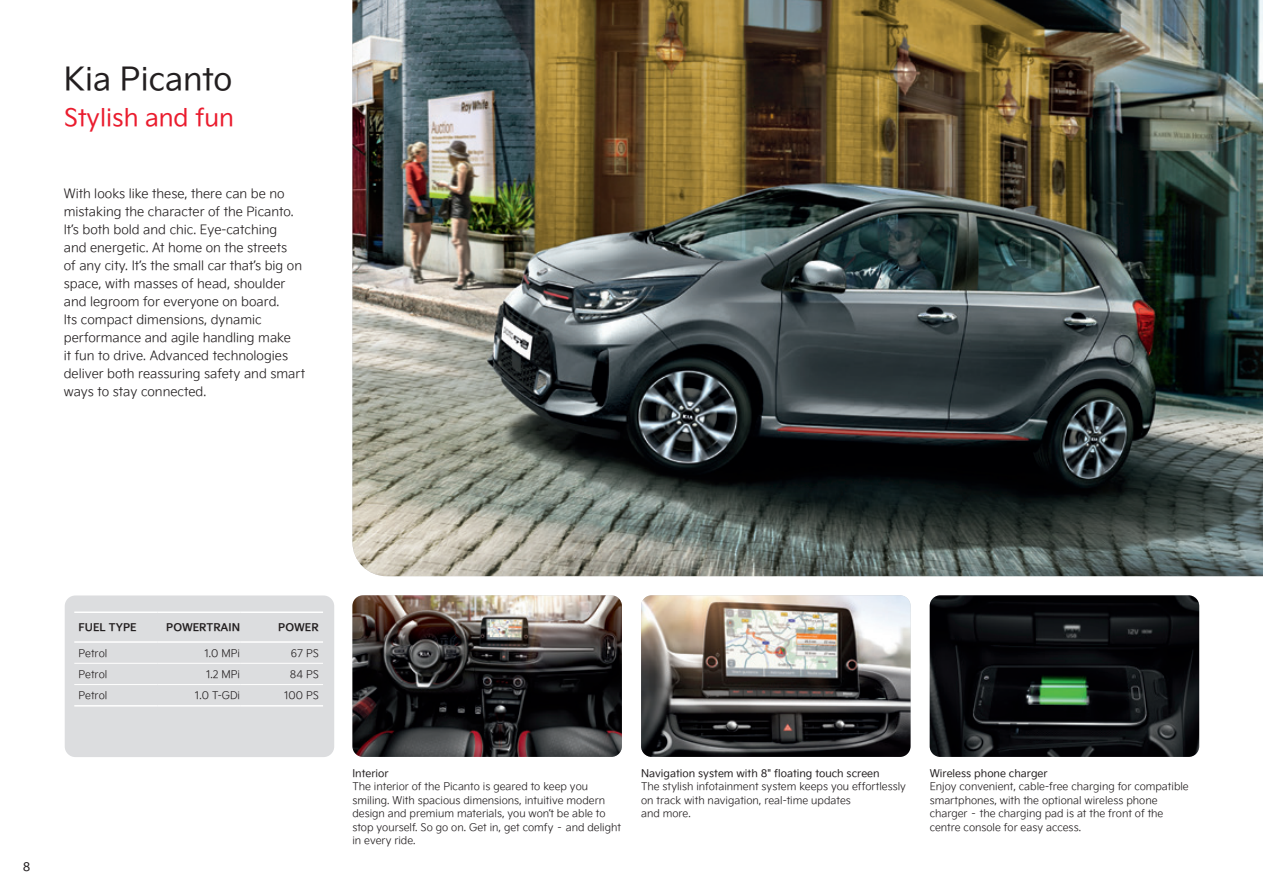
<style>
.page{position:relative;width:1263px;height:893px;background:#fff}
.page>*{position:absolute;margin:0;border:0;box-sizing:border-box;transform-origin:0 0}
.t1{font:31.5px "Kia Signature OTF Regular";color:#231f20}
.t2{font:24px "Kia Signature OTF Regular";color:#ea1c2e}
.t3{font:12.75px/18px "Kia Signature OTF Light";color:#231f20}
.t4{font:12px "Kia Signature OTF Regular";color:#231f20}
.t5{font:10.5px/13.5px "Kia Signature OTF Light";color:#231f20}
.t6{font:10.5px "Kia Signature OTF Regular";color:#231f20}
.t7{font:10.5px "Kia Signature OTF Bold";color:#231f20}
</style>
<div class="page">
<img style="left:352px;top:0;width:911px;height:576px">
<img style="left:352px;top:595px;width:270px;height:162px">
<img style="left:641px;top:595px;width:269px;height:162px">
<img style="left:930px;top:595px;width:269px;height:162px">
<div style="left:65px;top:595px;width:269px;height:162px;background:#dcdddf;border-radius:11px"></div>
<hr style="left:74px;top:663px;width:83px;height:1px;background:#fff">
<hr style="left:157px;top:663px;width:83px;height:1px;background:#fff">
<hr style="left:240px;top:663px;width:83px;height:1px;background:#fff">
<hr style="left:74px;top:684px;width:83px;height:1px;background:#fff">
<hr style="left:157px;top:684px;width:83px;height:1px;background:#fff">
<hr style="left:240px;top:684px;width:83px;height:1px;background:#fff">
<hr style="left:74px;top:611px;width:83px;height:2px;background:#fff">
<hr style="left:157px;top:611px;width:83px;height:2px;background:#fff">
<hr style="left:240px;top:611px;width:83px;height:2px;background:#fff">
<hr style="left:74px;top:641px;width:83px;height:2px;background:#fff">
<hr style="left:157px;top:641px;width:83px;height:2px;background:#fff">
<hr style="left:240px;top:641px;width:83px;height:2px;background:#fff">
<hr style="left:74px;top:705px;width:83px;height:2px;background:#fff">
<hr style="left:157px;top:705px;width:83px;height:2px;background:#fff">
<hr style="left:240px;top:705px;width:83px;height:2px;background:#fff">
<h1 class="t1" style="left:64px;top:56px;width:170px">Kia Picanto</h1>
<h2 class="t2" style="left:64px;top:100px;width:172px">Stylish and fun</h2>
<p class="t3" style="left:64px;top:184px;width:243px">With looks like these, there can be no mistaking the character of the Picanto.<br>It’s both bold and chic. Eye-catching<br>and energetic. At home on the streets<br>of any city. It’s the small car that’s big on space, with masses of head, shoulder and legroom for everyone on board.<br>Its compact dimensions, dynamic performance and agile handling make<br>it fun to drive. Advanced technologies deliver both reassuring safety and smart ways to stay connected.</p>
<p class="t4" style="left:23px;top:858px;width:9px">8</p>
<p class="t7" style="left:79px;top:619px;width:60px">FUEL TYPE</p>
<p class="t7" style="left:166px;top:619px;width:75px">POWERTRAIN</p>
<p class="t7" style="left:278px;top:619px;width:42px">POWER</p>
<p class="t5" style="left:79px;top:646px;width:30px">Petrol</p>
<p class="t5" style="left:204px;top:646px;width:37px">1.0 MPi</p>
<p class="t5" style="left:291px;top:646px;width:29px">67 PS</p>
<p class="t5" style="left:79px;top:667px;width:30px">Petrol</p>
<p class="t5" style="left:206px;top:667px;width:36px">1.2 MPi</p>
<p class="t5" style="left:290px;top:667px;width:30px">84 PS</p>
<p class="t5" style="left:79px;top:688px;width:30px">Petrol</p>
<p class="t5" style="left:195px;top:688px;width:47px">1.0 T-GDi</p>
<p class="t5" style="left:284px;top:688px;width:36px">100 PS</p>
<p class="t6" style="left:352px;top:765px;width:38px">Interior</p>
<p class="t5" style="left:352px;top:779px;width:270px">The interior of the Picanto is geared to keep you smiling. With spacious dimensions, intuitive modern design and premium materials, you won’t be able to stop yourself. So go on. Get in, get comfy – and delight in every ride.</p>
<p class="t6" style="left:641px;top:765px;width:240px">Navigation system with 8" floating touch screen</p>
<p class="t5" style="left:641px;top:779px;width:266px">The stylish infotainment system keeps you effortlessly on track with navigation, real-time updates<br>and more.</p>
<p class="t6" style="left:930px;top:765px;width:119px">Wireless phone charger</p>
<p class="t5" style="left:930px;top:779px;width:261px">Enjoy convenient, cable-free charging for compatible smartphones, with the optional wireless phone charger – the charging pad is at the front of the centre console for easy access.</p>
</div>
